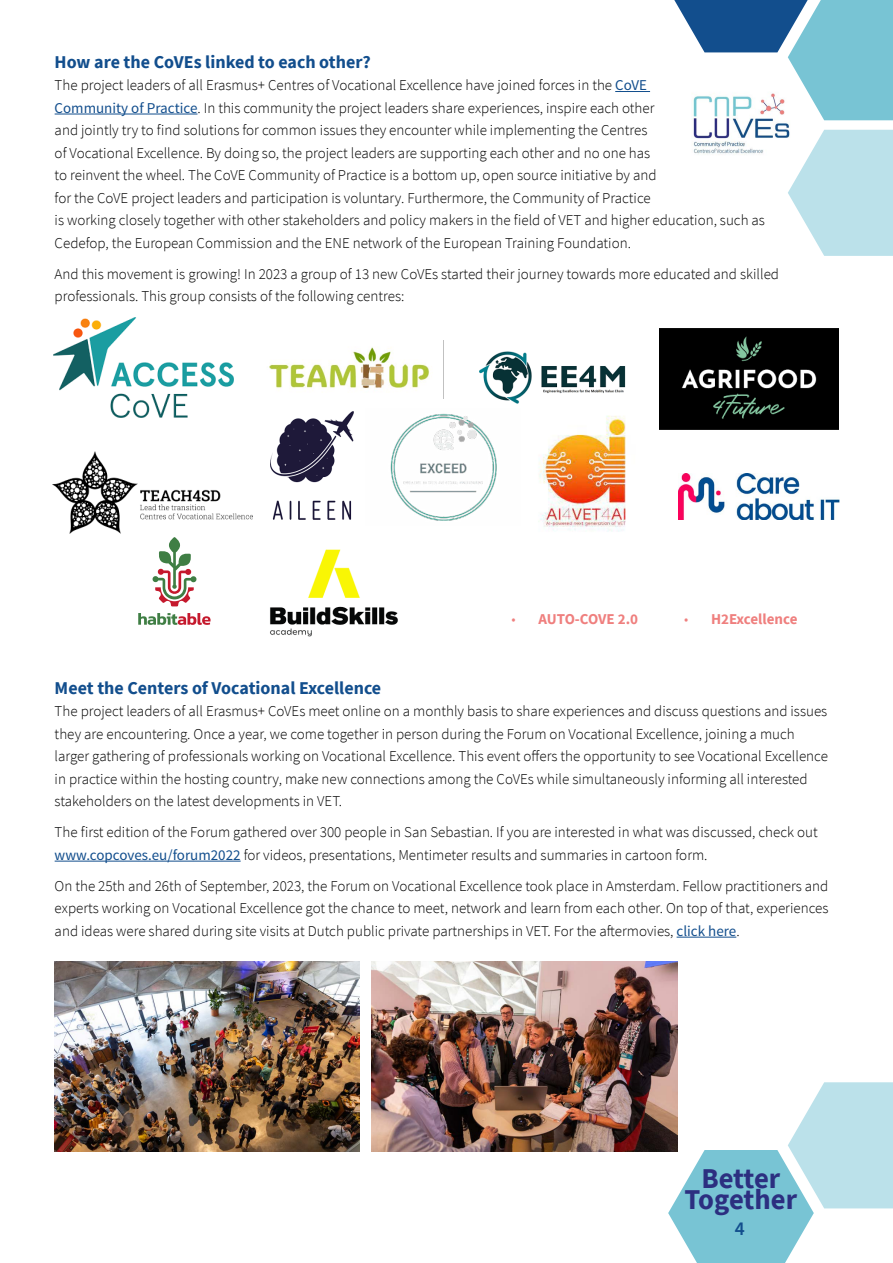
<style>
.page{position:relative;width:893px;height:1263px;background:#fff}
.page>*{position:absolute;margin:0;border:0;box-sizing:border-box;transform-origin:0 0}
.t1{font:700 28.65px/21.5px "Source Sans Pro";letter-spacing:-.005em;color:#2c2f80;text-align:center}
.t2{font:600 19.5px "Source Sans Pro";color:#124e8d}
.t3{font:700 18px "Source Sans Pro";color:#124e8d}
.t4{font:300 15px/22.5px "Source Sans Pro";color:#000}
.t5{font:700 15px "Source Sans Pro";color:#ef7f7e}
.s1{font-weight:400;color:#124e8d}
.s2{font-weight:300}
</style>
<div class="page">
<svg style="left:668px;top:1082px;width:225px;height:181px"></svg>
<svg style="left:674px;top:0;width:219px;height:256px"></svg>
<img style="left:674px;top:86px;width:131px;height:79px">
<hr style="left:615px;top:91px;width:35px;height:1px;background:#124e8d">
<hr style="left:55px;top:114px;width:142px;height:1px;background:#124e8d">
<hr style="left:55px;top:861px;width:186px;height:1px;background:#124e8d">
<hr style="left:677px;top:937px;width:59px;height:1px;background:#124e8d">
<img style="left:54px;top:961px;width:305px;height:190px">
<img style="left:372px;top:961px;width:305px;height:190px">
<img style="left:54px;top:317px;width:180px;height:101px">
<img style="left:659px;top:328px;width:180px;height:101px">
<img style="left:538px;top:415px;width:88px;height:117px">
<img style="left:270px;top:412px;width:83px;height:107px">
<img style="left:270px;top:549px;width:128px;height:88px">
<img style="left:479px;top:351px;width:147px;height:53px">
<img style="left:390px;top:413px;width:107px;height:108px">
<img style="left:52px;top:452px;width:201px;height:81px">
<img style="left:269px;top:340px;width:175px;height:58px">
<svg style="left:138px;top:613px;width:73px;height:12px"></svg>
<svg style="left:153px;top:537px;width:43px;height:69px"></svg>
<img style="left:678px;top:474px;width:162px;height:45px">
<p class="t3" style="left:55px;top:49px;width:318px">How are the CoVEs linked to each other?</p>
<p class="t4" style="left:55px;top:74px;width:712px">The project leaders of all Erasmus+ Centres of Vocational Excellence have joined forces in the <span class="s1">CoVE<br>Community of Practice</span>. In this community the project leaders share experiences, inspire each other<br>and jointly try to find solutions for common issues they encounter while implementing the Centres<br>of Vocational Excellence. By doing so, the project leaders are supporting each other and no one has<br>to reinvent the wheel. The CoVE Community of Practice is a bottom up, open source initiative by and<br>for the CoVE project leaders and participation is voluntary. Furthermore, the Community of Practice<br>is working closely together with other stakeholders and policy makers in the field of VET and higher education, such as Cedefop, the European Commission and the ENE network of the European Training Foundation.</p>
<p class="t4" style="left:55px;top:262px;width:726px">And this movement is growing! In 2023 a group of 13 new CoVEs started their journey towards more educated and skilled professionals. This group consists of the following centres:</p>
<p class="t5" style="left:511px;top:609px;width:128px"><span class="s2">•</span> AUTO-COVE 2.0</p>
<p class="t5" style="left:684px;top:609px;width:115px"><span class="s2">•</span> H2Excellence</p>
<p class="t3" style="left:55px;top:675px;width:328px">Meet the Centers of Vocational Excellence</p>
<p class="t4" style="left:55px;top:700px;width:775px">The project leaders of all Erasmus+ CoVEs meet online on a monthly basis to share experiences and discuss questions and issues they are encountering. Once a year, we come together in person during the Forum on Vocational Excellence, joining a much larger gathering of professionals working on Vocational Excellence. This event offers the opportunity to see Vocational Excellence in practice within the hosting country, make new connections among the CoVEs while simultaneously informing all interested stakeholders on the latest developments in VET.</p>
<p class="t4" style="left:55px;top:821px;width:765px">The first edition of the Forum gathered over 300 people in San Sebastian. If you are interested in what was discussed, check out <span class="s1">www.copcoves.eu/forum2022</span> for videos, presentations, Mentimeter results and summaries in cartoon form.</p>
<p class="t4" style="left:55px;top:874px;width:775px;text-align:justify">On the 25th and 26th of September, 2023, the Forum on Vocational Excellence took place in Amsterdam. Fellow practitioners and experts working on Vocational Excellence got the chance to meet, network and learn from each other. On top of that, experiences and ideas were shared during site visits at Dutch public private partnerships in VET. For the aftermovies, <span class="s1">click here</span>.</p>
<h1 class="t1" style="left:685px;top:1167px;width:114px">Better<br>Together</h1>
<h2 class="t2" style="left:735px;top:1216px;width:12px">4</h2>
</div>
